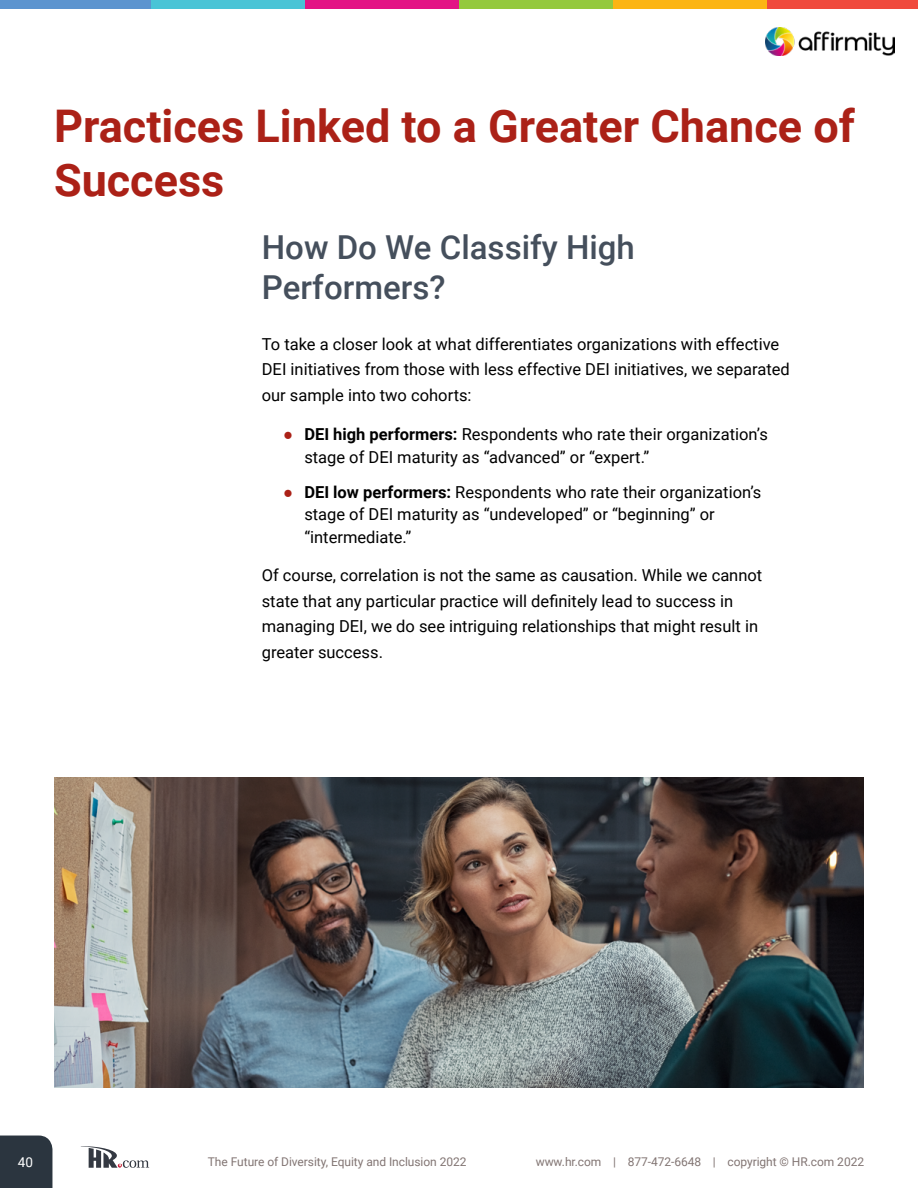
<style>
.page{position:relative;width:918px;height:1188px;background:#fff}
.page>*{position:absolute;margin:0;border:0;box-sizing:border-box;transform-origin:0 0}
.Heading{font:700 45px/54px "Roboto";color:#ab2117}
.main_heading_2{font:500 33px/39.6px "Roboto";color:#454f5c}
.Para{font:16.5px/25.5px "Roboto";color:#000}
.t1{font:13.5px "Roboto";color:#fff}
.t2{font:12px "Roboto";letter-spacing:-.005em;color:#827573}
.s1{font-family:"Times New Roman";color:#ab2117}
.s2{font-weight:700}
</style>
<div class="page">
<div style="left:0;top:1136px;width:52px;height:52px;background:#2b353f"></div>
<svg style="left:81px;top:1146px;width:68px;height:22px"></svg>
<img style="left:54px;top:778px;width:810px;height:310px">
<div style="left:0;top:0;width:151px;height:9px;background:#5c94cf"></div>
<div style="left:151px;top:0;width:154px;height:9px;background:#4ac4d6"></div>
<div style="left:305px;top:0;width:154px;height:9px;background:#e31485"></div>
<div style="left:459px;top:0;width:154px;height:9px;background:#94c93d"></div>
<div style="left:613px;top:0;width:154px;height:9px;background:#fcb514"></div>
<div style="left:767px;top:0;width:151px;height:9px;background:#f04a3d"></div>
<img style="left:766px;top:27px;width:129px;height:29px">
<p class="Heading" style="left:54px;top:97px;width:802px">Practices Linked to a Greater Chance of<br>Success</p>
<p class="main_heading_2" style="left:262px;top:226px;width:375px">How Do We Classify High<br>Performers?</p>
<p class="Para" style="left:262px;top:330px;width:529px">To take a closer look at what differentiates organizations with effective<br>DEI initiatives from those with less effective DEI initiatives, we separated our sample into two cohorts:</p>
<p class="Para" style="left:304px;top:422px;width:465px;line-height:22.5px;text-indent:-21px"><span class="s1">●</span> <span class="s2">DEI high performers:</span> Respondents who rate their organization’s stage of DEI maturity as “advanced” or “expert.”</p>
<p class="Para" style="left:304px;top:480px;width:459px;line-height:22.5px;text-indent:-21px"><span class="s1">●</span> <span class="s2">DEI low performers:</span> Respondents who rate their organization’s stage of DEI maturity as “undeveloped” or “beginning” or “intermediate.”</p>
<p class="Para" style="left:262px;top:562px;width:502px">Of course, correlation is not the same as causation. While we cannot state that any particular practice will definitely lead to success in managing DEI, we do see intriguing relationships that might result in greater success.</p>
<p class="t1" style="left:18px;top:1153px;width:17px">40</p>
<p class="t2" style="left:208px;top:1153px;width:260px">The Future of Diversity, Equity and Inclusion 2022</p>
<p class="t2" style="left:536px;top:1153px;width:330px">www.hr.com | 877-472-6648 | copyright © HR.com 2022</p>
</div>
